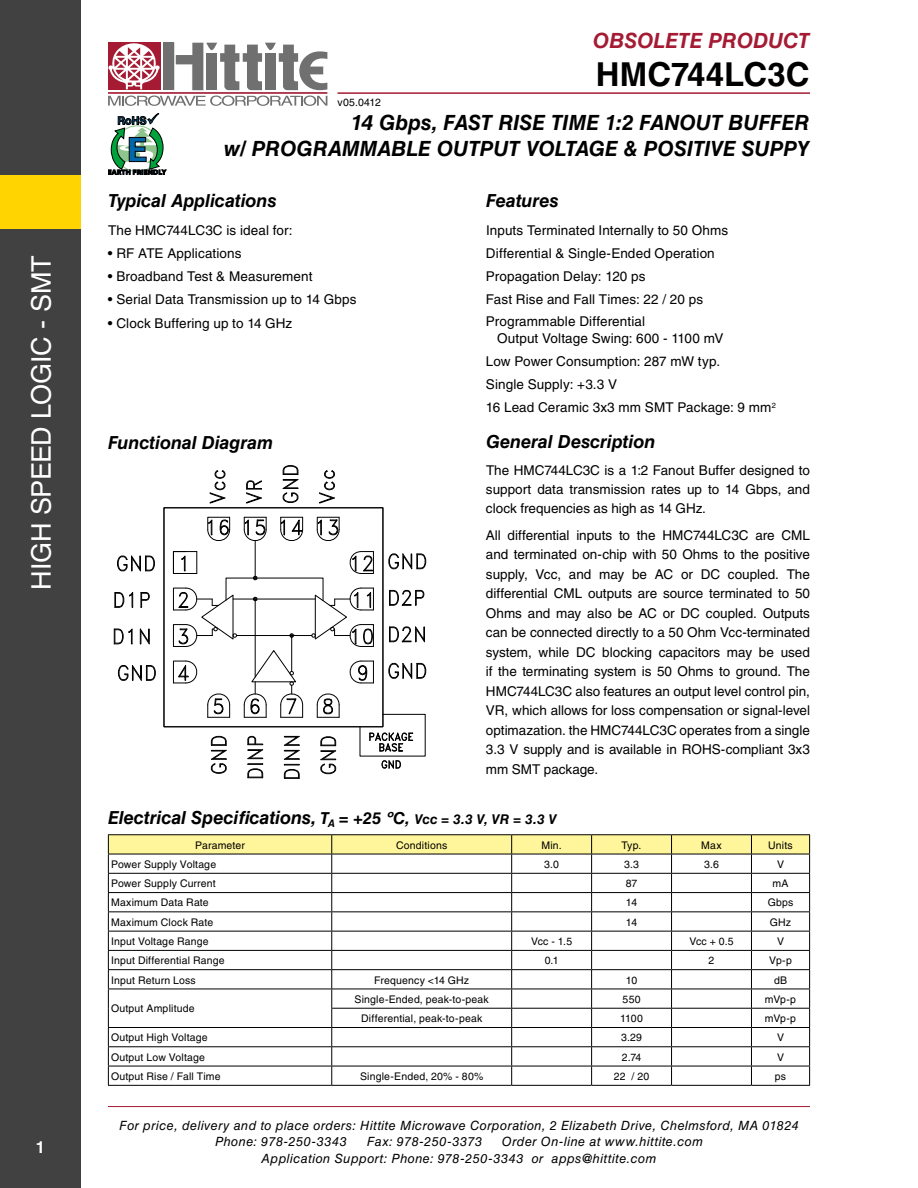
<style>
.page{position:relative;width:918px;height:1188px;background:#fff}
.page>*{position:absolute;margin:0;border:0;box-sizing:border-box;transform-origin:0 0}
.t1{font:700 33px "Helvetica LT Std";color:#000}
.t2{font:27px "Helvetica LT Std";letter-spacing:-.01em;color:#fff}
.t3{font:italic 700 21px/25.2px "Helvetica LT Std";color:#000;text-align:right}
.t4{font:italic 700 21px "Helvetica LT Std";letter-spacing:-.005em;color:#a41b33}
.t5{font:italic 700 18px "Helvetica LT Std";letter-spacing:-.005em;color:#000}
.t6{font:700 16.5px "Helvetica LT Std";color:#fff}
.t7{font:13.5px/19.5px "Helvetica LT Std";color:#000;text-align:justify}
.t8{font:italic 12.75px/16.5px "Helvetica LT Std";letter-spacing:.035em;color:#000}
.t9{font:10.5px "Helvetica LT Std";letter-spacing:.015em;color:#000}
.s1{font-size:16.5px}
.s2{font-size:13.5px}
</style>
<div class="page">
<hr style="left:108px;top:1106px;width:702px;height:1px;background:#a41b33">
<hr style="left:338px;top:92px;width:472px;height:2px;background:#a41b33">
<div style="left:163px;top:43px;width:11px;height:47px;background:#707071"></div>
<div style="left:108px;top:43px;width:52px;height:47px;background:#a41b33"></div>
<hr style="left:108px;top:92px;width:219px;height:2px;background:#a41b33">
<svg style="left:176px;top:43px;width:151px;height:47px"></svg>
<svg style="left:108px;top:96px;width:219px;height:10px"></svg>
<svg style="left:108px;top:43px;width:52px;height:46px"></svg>
<svg style="left:108px;top:113px;width:58px;height:62px"></svg>
<div style="left:0;top:0;width:81px;height:1188px;background:#414141"></div>
<div style="left:0;top:175px;width:81px;height:54px;background:#ffd400"></div>
<hr style="left:108px;top:1085px;width:224px;height:1px;background:#000">
<hr style="left:332px;top:1085px;width:180px;height:1px;background:#000">
<hr style="left:512px;top:1085px;width:80px;height:1px;background:#000">
<hr style="left:592px;top:1085px;width:80px;height:1px;background:#000">
<hr style="left:672px;top:1085px;width:79px;height:1px;background:#000">
<hr style="left:751px;top:1085px;width:59px;height:1px;background:#000">
<hr style="left:108px;top:834px;width:224px;height:1px;background:#000">
<hr style="left:332px;top:834px;width:180px;height:1px;background:#000">
<hr style="left:512px;top:834px;width:80px;height:1px;background:#000">
<hr style="left:592px;top:834px;width:80px;height:1px;background:#000">
<hr style="left:672px;top:834px;width:79px;height:1px;background:#000">
<hr style="left:751px;top:834px;width:59px;height:1px;background:#000">
<svg style="left:108px;top:835px;width:702px;height:250px"></svg>
<hr style="left:108px;top:854px;width:224px;height:1px;background:#000">
<hr style="left:332px;top:854px;width:180px;height:1px;background:#000">
<hr style="left:512px;top:854px;width:80px;height:1px;background:#000">
<hr style="left:592px;top:854px;width:80px;height:1px;background:#000">
<hr style="left:672px;top:854px;width:79px;height:1px;background:#000">
<hr style="left:751px;top:854px;width:59px;height:1px;background:#000">
<svg style="left:117px;top:555px;width:38px;height:17px"></svg>
<svg style="left:118px;top:665px;width:38px;height:16px"></svg>
<svg style="left:114px;top:592px;width:19px;height:16px"></svg>
<svg style="left:140px;top:592px;width:10px;height:16px"></svg>
<svg style="left:114px;top:628px;width:19px;height:16px"></svg>
<svg style="left:140px;top:628px;width:10px;height:17px"></svg>
<svg style="left:209px;top:470px;width:17px;height:34px"></svg>
<svg style="left:246px;top:480px;width:16px;height:24px"></svg>
<svg style="left:282px;top:465px;width:17px;height:38px"></svg>
<svg style="left:319px;top:470px;width:16px;height:34px"></svg>
<hr style="left:255px;top:541px;width:1px;height:37px;background:#000">
<svg style="left:207px;top:517px;width:23px;height:24px"></svg>
<svg style="left:244px;top:517px;width:23px;height:27px"></svg>
<svg style="left:280px;top:517px;width:23px;height:24px"></svg>
<svg style="left:317px;top:517px;width:23px;height:24px"></svg>
<svg style="left:173px;top:551px;width:253px;height:228px"></svg>
<h2 class="t2" style="left:26px;top:590px;width:336px;rotate:-90deg">High Speed Logic - SMT</h2>
<p class="t6" style="left:36px;top:1138px;width:11px">1</p>
<h3 class="t4" style="left:593px;top:28px;width:219px">OBSOLETE PRODUCT</h3>
<h1 class="t1" style="left:596px;top:54px;width:215px">HMC744LC3C</h1>
<p class="t9" style="left:338px;top:96px;width:45px">v05.0412</p>
<h3 class="t3" style="left:224px;top:110px;width:587px">14 Gbps, FAST RISE TIME 1:2 FANOUT BUFFER<br>w/ PROGRAMMABLE OUTPUT VOLTAGE &amp; POSITIVE SUPPY</h3>
<h3 class="t5" style="left:108px;top:189px;width:170px">Typical Applications</h3>
<p class="t7" style="left:108px;top:220px;width:186px">The HMC744LC3C is ideal for:</p>
<p class="t7" style="left:108px;top:243px;width:135px">• RF ATE Applications</p>
<p class="t7" style="left:108px;top:267px;width:206px">• Broadband Test &amp; Measurement</p>
<p class="t7" style="left:108px;top:290px;width:250px">• Serial Data Transmission up to 14 Gbps</p>
<p class="t7" style="left:108px;top:313px;width:186px">• Clock Buffering up to 14 GHz</p>
<h3 class="t5" style="left:108px;top:432px;width:167px">Functional Diagram</h3>
<h3 class="t5" style="left:486px;top:189px;width:74px">Features</h3>
<p class="t7" style="left:486px;top:218px;width:244px;line-height:23px;text-align:left">I nputs Terminated I nternally to 50 Ohms Differential &amp; Single-Ended Operation Propagation Delay: 120 ps<br>Fast Rise and Fall Times: 22 / 20 ps Programmable Differential</p>
<p class="t7" style="left:486px;top:326px;width:292px;line-height:23px;text-align:left;text-indent:11px">Output Voltage Swing: 600 - 1100 mV<br>Low Power Consumption: 287 mW typ.<br>Single Supply: +3.3 V<br>16 Lead Ceramic 3x3 mm SMT Package: 9 mm<sup>2</sup></p>
<h3 class="t5" style="left:486px;top:431px;width:171px">General Description</h3>
<p class="t7" style="left:486px;top:460px;width:326px">The HMC744LC3C is a 1:2 Fanout Buffer designed to support data transmission rates up to 14 Gbps, and clock frequencies as high as 14 GHz.</p>
<p class="t7" style="left:486px;top:525px;width:325px">All differential inputs to the HMC744LC3C are CML and terminated on-chip with 50 Ohms to the positive supply, Vcc, and may be AC or DC</p>
<p class="t7" style="left:486px;top:564px;width:326px;text-indent:242px">coupled. The differential CML outputs are source terminated to 50<br>Ohms and may also be AC or DC coupled. Outputs can be connected directly to a 50 Ohm Vcc-terminated system, while DC</p>
<p class="t7" style="left:486px;top:642px;width:326px;text-indent:116px">blocking capacitors may be used if the terminating system is 50 Ohms to ground. The HMC744LC3C also features an output level control pin, VR, which allows for loss compensation or signal-level optimazation. the HMC744LC3C operates from a single 3.3 V supply and is available in ROHS-compliant 3x3 mm SMT package.</p>
<h3 class="t5" style="left:108px;top:807px;width:450px">Electrical Specifications, <span class="s1">T</span><sub>A</sub> <span class="s1">= +25 ºC,</span> <span class="s2">Vcc = 3.3 V, VR = 3.3 V</span></h3>
<p class="t9" style="left:195px;top:839px;width:51px">Parameter</p>
<p class="t9" style="left:396px;top:839px;width:53px">Conditions</p>
<p class="t9" style="left:541px;top:839px;width:22px">Min.</p>
<p class="t9" style="left:622px;top:839px;width:21px">Typ.</p>
<p class="t9" style="left:701px;top:839px;width:22px">Max</p>
<p class="t9" style="left:768px;top:839px;width:26px">Units</p>
<p class="t9" style="left:111px;top:858px;width:107px">Power Supply Voltage</p>
<p class="t9" style="left:544px;top:858px;width:16px">3.0</p>
<p class="t9" style="left:624px;top:858px;width:16px">3.3</p>
<p class="t9" style="left:704px;top:858px;width:16px">3.6</p>
<p class="t9" style="left:777px;top:858px;width:9px">V</p>
<p class="t9" style="left:111px;top:877px;width:106px">Power Supply Current</p>
<p class="t9" style="left:626px;top:877px;width:13px">87</p>
<p class="t9" style="left:773px;top:877px;width:17px">mA</p>
<p class="t9" style="left:111px;top:897px;width:99px">Maximum Data Rate</p>
<p class="t9" style="left:626px;top:897px;width:13px">14</p>
<p class="t9" style="left:768px;top:897px;width:27px">Gbps</p>
<p class="t9" style="left:111px;top:916px;width:104px">Maximum Clock Rate</p>
<p class="t9" style="left:626px;top:916px;width:13px">14</p>
<p class="t9" style="left:770px;top:916px;width:23px">GHz</p>
<p class="t9" style="left:111px;top:935px;width:99px">I nput Voltage Range</p>
<p class="t9" style="left:531px;top:935px;width:43px">Vcc - 1.5</p>
<p class="t9" style="left:689px;top:935px;width:46px">Vcc + 0.5</p>
<p class="t9" style="left:777px;top:935px;width:9px">V</p>
<p class="t9" style="left:111px;top:955px;width:115px">I nput Differential Range</p>
<p class="t9" style="left:545px;top:955px;width:15px">0.1</p>
<p class="t9" style="left:709px;top:955px;width:7px">2</p>
<p class="t9" style="left:769px;top:955px;width:24px">Vp-p</p>
<p class="t9" style="left:111px;top:974px;width:86px">I nput Return Loss</p>
<p class="t9" style="left:374px;top:974px;width:96px">Frequency &lt;14 GHz</p>
<p class="t9" style="left:626px;top:974px;width:13px">10</p>
<p class="t9" style="left:774px;top:974px;width:15px">dB</p>
<p class="t9" style="left:111px;top:1003px;width:85px">Output Amplitude</p>
<p class="t9" style="left:355px;top:993px;width:136px">Single-Ended, peak-to-peak</p>
<p class="t9" style="left:623px;top:993px;width:19px">550</p>
<p class="t9" style="left:765px;top:993px;width:33px">mVp-p</p>
<p class="t9" style="left:361px;top:1012px;width:123px">Differential, peak-to-peak</p>
<p class="t9" style="left:620px;top:1012px;width:24px">1100</p>
<p class="t9" style="left:765px;top:1012px;width:33px">mVp-p</p>
<p class="t9" style="left:111px;top:1032px;width:98px">Output High Voltage</p>
<p class="t9" style="left:621px;top:1032px;width:23px">3.29</p>
<p class="t9" style="left:777px;top:1032px;width:9px">V</p>
<p class="t9" style="left:111px;top:1051px;width:95px">Output Low Voltage</p>
<p class="t9" style="left:622px;top:1051px;width:21px">2.74</p>
<p class="t9" style="left:777px;top:1051px;width:9px">V</p>
<p class="t9" style="left:111px;top:1070px;width:111px">Output Rise / Fall Time</p>
<p class="t9" style="left:360px;top:1070px;width:125px">Single-Ended, 20% - 80%</p>
<p class="t9" style="left:614px;top:1070px;width:37px">22 / 20</p>
<p class="t9" style="left:775px;top:1070px;width:13px">ps</p>
<p class="t8" style="left:215px;top:1117px;width:585px;text-indent:-96px">For price, delivery and to place orders: Hittite Microwave Corporation, 2 Elizabeth Drive, Chelmsford, MA 01824<br>Phone: 978-250-3343</p>
<p class="t8" style="left:262px;top:1133px;width:443px;text-indent:240px">Order On-line at www.hittite.com<br>Application Support: Phone: 978-250-3343 or apps@hittite.com</p>
<p class="t8" style="left:367px;top:1133px;width:117px">Fax: 978-250-3373</p>
</div>
